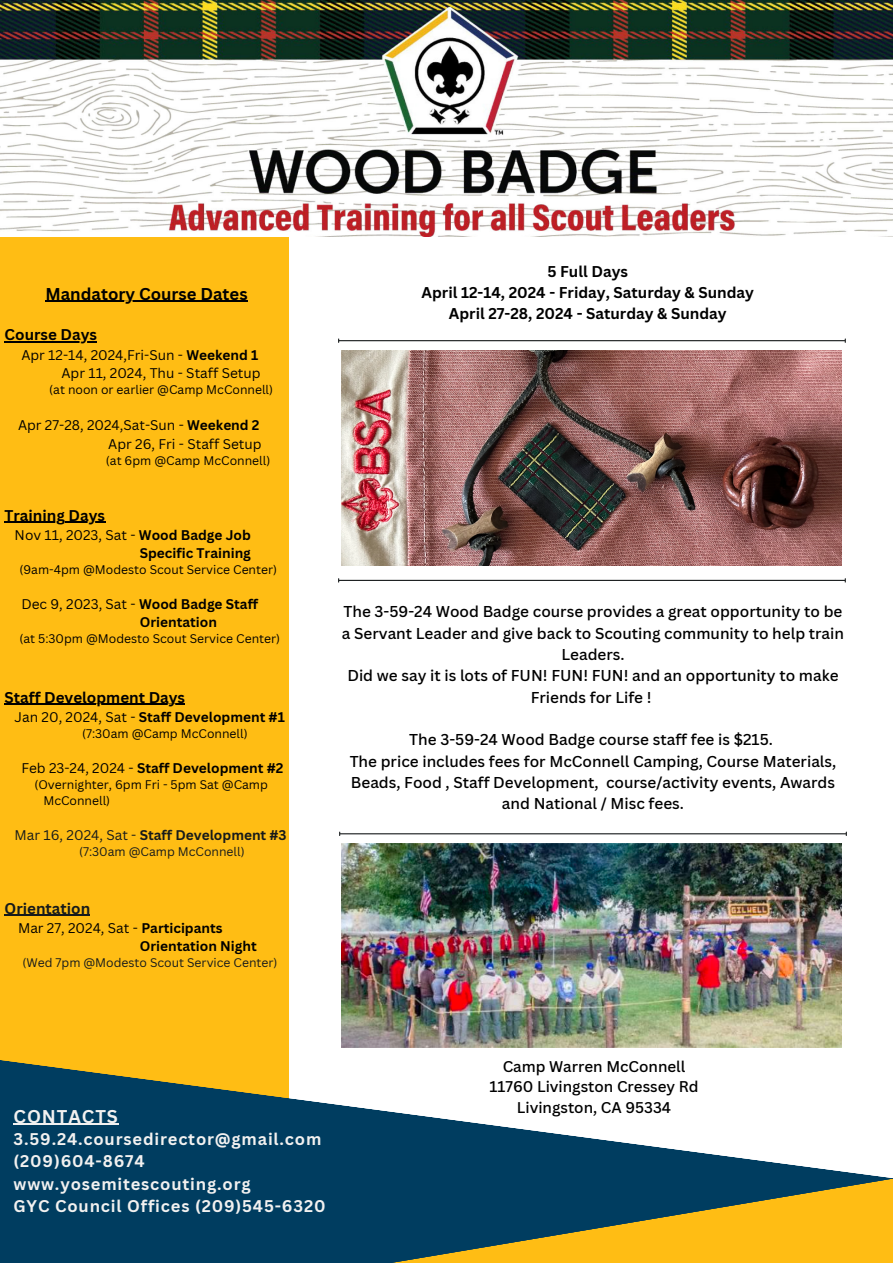
<style>
.page{position:relative;width:893px;height:1264px;background:#fff}
.page>*{position:absolute;margin:0;border:0;box-sizing:border-box;transform-origin:0 0}
.t1{font:700 18px "Canva Sans";letter-spacing:.05em;color:#f2f1f0}
.t2{font:700 16.65px "Canva Sans";color:#000}
.t3{font:700 16.5px "Canva Sans";letter-spacing:.05em;color:#f2f1f0}
.t4{font:500 15.3px/21.3px "Canva Sans";color:#000;text-align:center}
.t5{font:700 15.15px "Canva Sans";color:#000}
.t6{font:500 15.15px "Canva Sans";color:#000}
.t7{font:700 15.15px "Canva Sans";color:#161a1b}
.t8{font:13.65px "Canva Sans";color:#000}
.t9{font:700 13.65px "Canva Sans";color:#000}
.t10{font:700 13.65px "Canva Sans";color:#161a1b}
.t11{font:12.15px "Canva Sans";color:#000}
.t12{font:12.15px "Canva Sans";color:#161a1b}
.s1{font-weight:700}
.s2{font-weight:400}
</style>
<div class="page">
<div style="left:0;top:0;width:288px;height:1243px;background:#ffbd14"></div>
<svg style="left:0;top:1038px;width:842px;height:224px"></svg>
<svg style="left:215px;top:1125px;width:677px;height:137px;background:#556f61"></svg>
<img style="left:0;top:0;width:892px;height:236px">
<hr style="left:339px;top:340px;width:505px;height:1px;background:#161a1b">
<hr style="left:339px;top:580px;width:505px;height:1px;background:#161a1b">
<img style="left:341px;top:843px;width:500px;height:205px">
<hr style="left:340px;top:833px;width:505px;height:1px;background:#161a1b">
<img style="left:341px;top:350px;width:500px;height:215px">
<hr style="left:14px;top:1123px;width:105px;height:1px;background:#f2f1f0">
<hr style="left:45px;top:301px;width:202px;height:1px;background:#000">
<hr style="left:5px;top:341px;width:92px;height:1px;background:#000">
<hr style="left:5px;top:521px;width:60px;height:1px;background:#000">
<hr style="left:65px;top:521px;width:40px;height:1px;background:#000">
<hr style="left:5px;top:704px;width:180px;height:1px;background:#000">
<hr style="left:5px;top:914px;width:85px;height:1px;background:#161a1b">
<p class="t2" style="left:45px;top:282px;width:203px">Mandatory Course Dates</p>
<p class="t5" style="left:5px;top:324px;width:94px">Course Days</p>
<p class="t8" style="left:21px;top:345px;width:238px">Apr 12-14, 2024,Fri-Sun - <span class="s1">Weekend 1</span></p>
<p class="t8" style="left:61px;top:363px;width:200px">Apr 11, 2024, Thu - Staff Setup</p>
<p class="t11" style="left:49px;top:381px;width:225px">(at noon or earlier @Camp McConnell)</p>
<p class="t8" style="left:18px;top:416px;width:243px">Apr 27-28, 2024,Sat-Sun - <span class="s1">Weekend 2</span></p>
<p class="t8" style="left:108px;top:434px;width:155px">Apr 26, Fri - Staff Setup</p>
<p class="t11" style="left:106px;top:452px;width:166px">(at 6pm @Camp McConnell)</p>
<p class="t5" style="left:5px;top:504px;width:102px">Training Days</p>
<p class="t8" style="left:15px;top:525px;width:238px">Nov 11, 2023, Sat - <span class="s1">Wood Badge Job</span></p>
<p class="t9" style="left:140px;top:543px;width:113px">Specific Training</p>
<p class="t11" style="left:20px;top:561px;width:259px">(9am-4pm @Modesto Scout Service Center)</p>
<p class="t8" style="left:21px;top:594px;width:238px">Dec 9, 2023, Sat - <span class="s1">Wood Badge Staff</span></p>
<p class="t9" style="left:140px;top:612px;width:79px">Orientation</p>
<p class="t11" style="left:20px;top:630px;width:262px">(at 5:30pm @Modesto Scout Service Center)</p>
<p class="t5" style="left:5px;top:686px;width:182px">Staff Development Days</p>
<p class="t9" style="left:15px;top:707px;width:272px"><span class="s2">Jan 20, 2024, Sat -</span> Staff Development #1</p>
<p class="t11" style="left:82px;top:725px;width:167px">(7:30am @Camp McConnell)</p>
<p class="t9" style="left:21px;top:758px;width:263px"><span class="s2">Feb 23-24, 2024 -</span> Staff Development #2</p>
<p class="t11" style="left:34px;top:776px;width:235px">(Overnighter, 6pm Fri - 5pm Sat @Camp</p>
<p class="t11" style="left:43px;top:792px;width:68px">McConnell)</p>
<p class="t10" style="left:15px;top:825px;width:273px"><span class="s2">Mar 16, 2024, Sat -</span> Staff Development #3</p>
<p class="t12" style="left:79px;top:843px;width:167px">(7:30am @Camp McConnell)</p>
<p class="t7" style="left:5px;top:897px;width:87px">Orientation</p>
<p class="t8" style="left:18px;top:918px;width:206px">Mar 27, 2024, Sat - <span class="s1">Participants</span></p>
<p class="t9" style="left:140px;top:936px;width:118px">Orientation Night</p>
<p class="t12" style="left:22px;top:954px;width:256px">(Wed 7pm @Modesto Scout Service Center)</p>
<p class="t5" style="left:547px;top:261px;width:82px">5 Full Days</p>
<p class="t5" style="left:421px;top:282px;width:334px">April 12-14, 2024 - Friday, Saturday &amp; Sunday</p>
<p class="t5" style="left:449px;top:303px;width:279px">April 27-28, 2024 - Saturday &amp; Sunday</p>
<p class="t4" style="left:342px;top:600px;width:503px">The 3-59-24 Wood Badge course provides a great opportunity to be a Servant Leader and give back to Scouting community to help train<br>Leaders.</p>
<p class="t4" style="left:347px;top:664px;width:492px">Did we say it is lots of FUN! FUN! FUN! and an opportunity to make<br>Friends for Life !</p>
<p class="t4" style="left:409px;top:728px;width:365px">The 3-59-24 Wood Badge course staff fee is $215.</p>
<p class="t4" style="left:349px;top:750px;width:488px">The price includes fees for McConnell Camping, Course Materials,<br>Beads, Food , Staff Development, course/activity events, Awards and National / Misc fees.</p>
<p class="t1" style="left:14px;top:1103px;width:106px">CONTACTS</p>
<p class="t3" style="left:14px;top:1127px;width:309px">3.59.24.coursedirector@gmail.com</p>
<p class="t3" style="left:14px;top:1149px;width:133px">(209)604-8674</p>
<p class="t3" style="left:14px;top:1172px;width:238px">www.yosemitescouting.org</p>
<p class="t3" style="left:14px;top:1194px;width:313px">GYC Council Offices (209)545-6320</p>
<p class="t6" style="left:502px;top:1055px;width:184px">Camp Warren McConnell</p>
<p class="t6" style="left:489px;top:1076px;width:211px">11760 Livingston Cressey Rd</p>
<p class="t6" style="left:516px;top:1096px;width:156px">Livingston, CA 95334</p>
</div>
